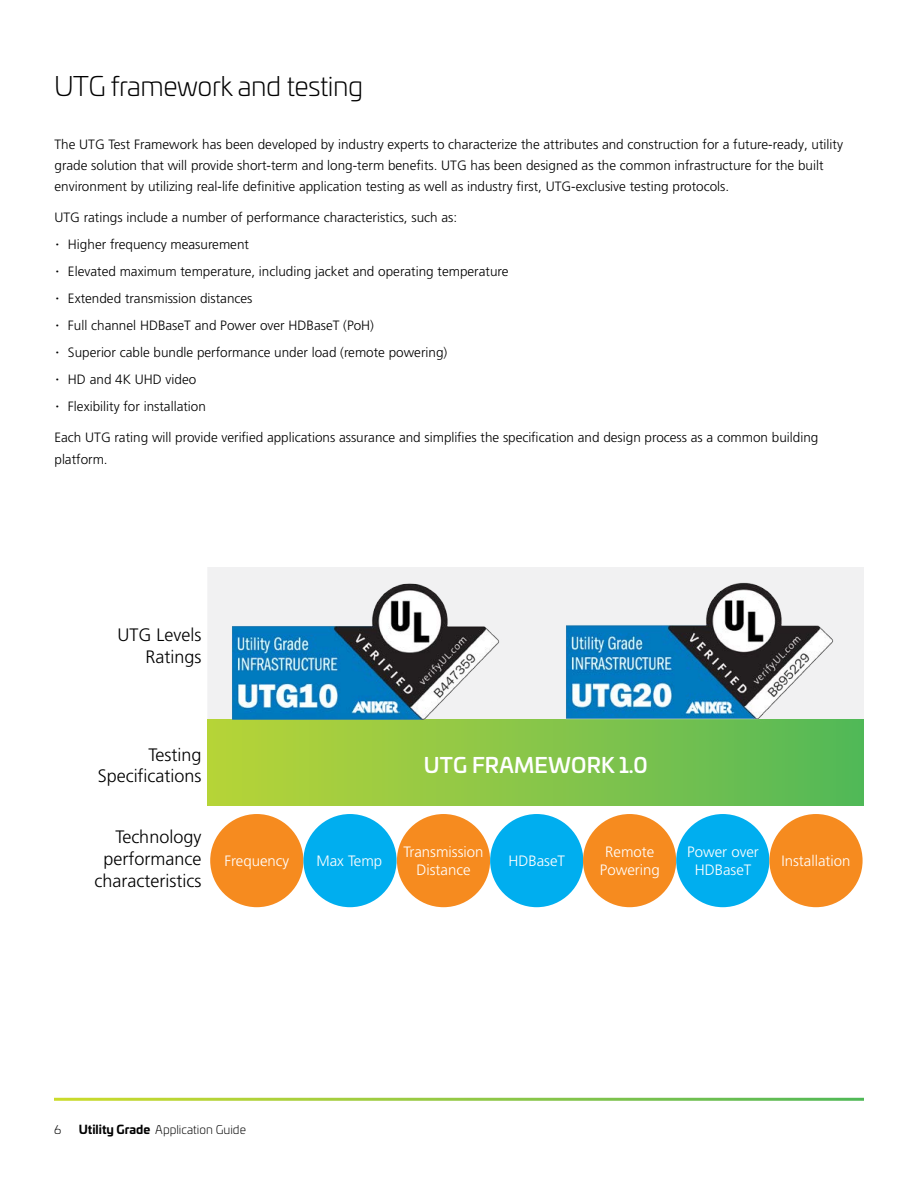
<style>
.page{position:relative;width:918px;height:1188px;background:#fff}
.page>*{position:absolute;margin:0;border:0;box-sizing:border-box;transform-origin:0 0}
.t1{font:300 27px "Univia Pro";letter-spacing:-.02em;color:#000}
.t2{font:500 21px "Univia Pro";letter-spacing:.01em;color:#fff}
.t3{font:300 18px/21.6px "Frutiger LT Pro";color:#000;text-align:right}
.t4{font:300 15px/18px "Frutiger LT Pro";color:#fff;text-align:center}
.t5{font:300 13.5px/27px "Frutiger LT Pro";color:#000}
.t6{font:300 12px "Univia Pro";color:#000}
.s1{font-size:21px}
.s2{font-weight:700}
</style>
<div class="page">
<div style="left:208px;top:567px;width:656px;height:152px;background:#f1f1f2"></div>
<div style="left:207px;top:719px;width:657px;height:87px;background:linear-gradient(to right,#b9d338,#54b859)"></div>
<div style="left:210px;top:814px;width:93px;height:93px;background:#f68b1f;border-radius:50%"></div>
<div style="left:303px;top:814px;width:94px;height:93px;background:#00aeef;border-radius:50%"></div>
<div style="left:397px;top:814px;width:93px;height:93px;background:#f68b1f;border-radius:50%"></div>
<div style="left:490px;top:814px;width:93px;height:93px;background:#00aeef;border-radius:50%"></div>
<div style="left:583px;top:814px;width:93px;height:93px;background:#f68b1f;border-radius:50%"></div>
<div style="left:676px;top:814px;width:93px;height:93px;background:#00aeef;border-radius:50%"></div>
<div style="left:769px;top:814px;width:94px;height:93px;background:#f68b1f;border-radius:50%"></div>
<img style="left:220px;top:575px;width:286px;height:154px">
<img style="left:555px;top:574px;width:285px;height:153px">
<h1 class="t1" style="left:54px;top:67px;width:311px">UTG framework and testing</h1>
<p class="t5" style="left:54px;top:133px;width:790px;line-height:21px">The UTG Test Framework has been developed by industry experts to characterize the attributes and construction for a future-ready, utility grade solution that will provide short-term and long-term benefits. UTG has been designed as the common infrastructure for the built environment by utilizing real-life definitive application testing as well as industry first, UTG-exclusive testing protocols.</p>
<p class="t5" style="left:54px;top:204px;width:456px">UTG ratings include a number of performance characteristics, such as:<br><span class="s1">·</span> Higher frequency measurement<br><span class="s1">·</span> Elevated maximum temperature, including jacket and operating temperature <span class="s1">·</span> Extended transmission distances<br><span class="s1">·</span> Full channel HDBaseT and Power over HDBaseT (PoH)<br><span class="s1">·</span> Superior cable bundle performance under load (remote powering)<br><span class="s1">·</span> HD and 4K UHD video<br><span class="s1">·</span> Flexibility for installation</p>
<p class="t5" style="left:54px;top:427px;width:765px;line-height:21px">Each UTG rating will provide verified applications assurance and simplifies the specification and design process as a common building platform.</p>
<h3 class="t3" style="left:117px;top:624px;width:85px">UTG Levels<br>Ratings</h3>
<h3 class="t3" style="left:98px;top:744px;width:105px">Testing<br>Specifications</h3>
<h2 class="t2" style="left:424px;top:749px;width:225px">UTG FRAMEWORK 1.0</h2>
<h3 class="t3" style="left:94px;top:826px;width:108px">Technology performance characteristics</h3>
<p class="t4" style="left:403px;top:843px;width:82px">Transmission<br>Distance</p>
<p class="t4" style="left:600px;top:843px;width:62px">Remote<br>Powering</p>
<p class="t4" style="left:687px;top:843px;width:73px">Power over<br>HDBaseT</p>
<p class="t4" style="left:224px;top:852px;width:66px">Frequency</p>
<p class="t4" style="left:316px;top:852px;width:67px">Max Temp</p>
<p class="t4" style="left:508px;top:852px;width:58px">HDBaseT</p>
<p class="t4" style="left:781px;top:852px;width:71px">Installation</p>
<p class="t6" style="left:54px;top:1121px;width:9px">6</p>
<p class="t6" style="left:79px;top:1121px;width:169px"><span class="s2">Utility Grade</span> Application Guide</p>
</div>
